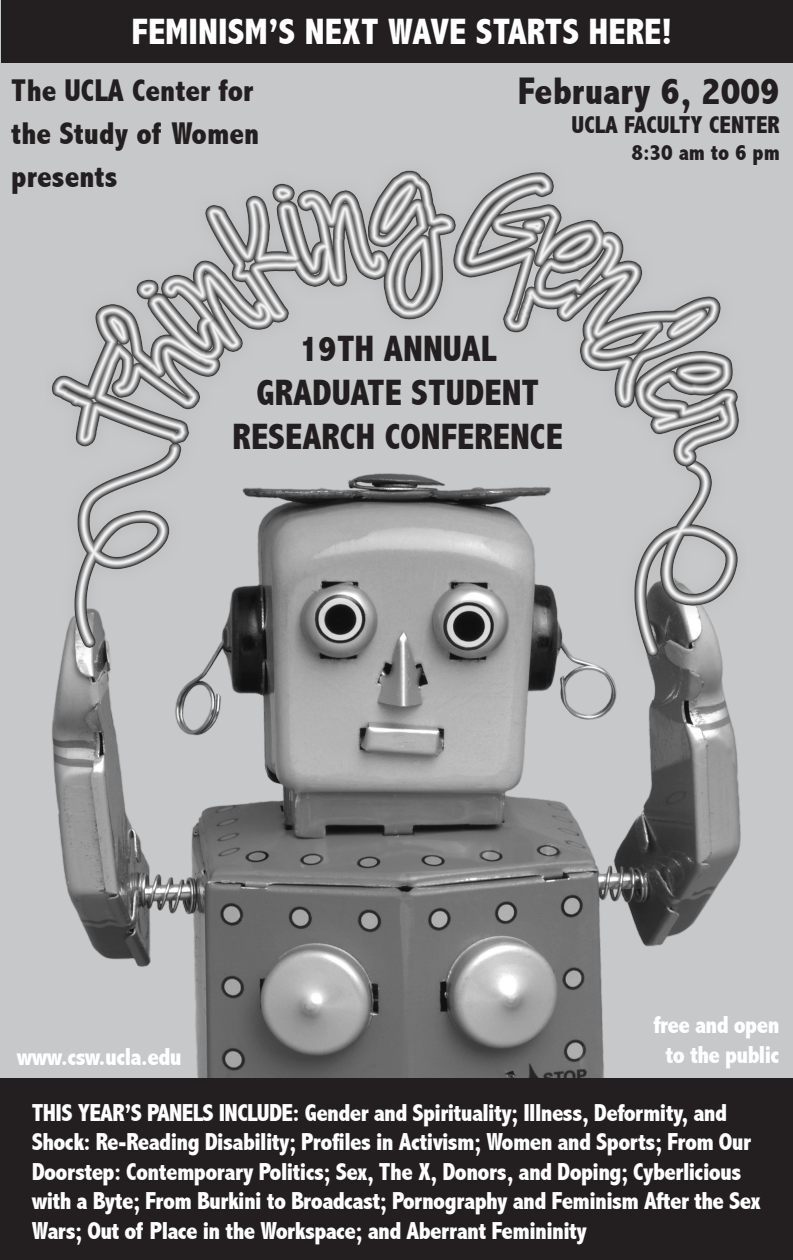
<style>
.page{position:relative;width:793px;height:1260px;background:#c7c8ca}
.page>*{position:absolute;margin:0;border:0;box-sizing:border-box;transform-origin:0 0}
.t1{font:800 condensed 38.5px "Abadi";color:#231f20}
.t2{font:800 condensed 36.75px/44.1px "Abadi";color:#231f20;text-align:center}
.t3{font:800 condensed 36.75px "Abadi";color:#fff}
.t4{font:800 condensed 31.5px/43.1px "Abadi";color:#231f20}
.t5{font:800 condensed 24.68px/29.6px "Abadi";letter-spacing:-.025em;color:#fff}
.t6{font:800 condensed 24.5px "Abadi";color:#231f20}
.t7{font:800 condensed 22.75px "Abadi";color:#231f20}
</style>
<div class="page">
<img style="left:43px;top:686px;width:706px;height:393px">
<img style="left:51px;top:170px;width:688px;height:516px">
<div style="left:0;top:1079px;width:793px;height:181px;background:#231f20"></div>
<div style="left:1px;top:0;width:792px;height:62px;background:#231f20"></div>
<h2 class="t3" style="left:132px;top:10px;width:542px">FEMINISM’S NEXT WAVE STARTS HERE!</h2>
<p class="t4" style="left:11px;top:68px;width:249px">The UCLA Center for the Study of Women presents</p>
<h1 class="t1" style="left:518px;top:69px;width:263px">February 6, 2009</h1>
<p class="t6" style="left:571px;top:111px;width:210px">UCLA FACULTY CENTER</p>
<p class="t7" style="left:631px;top:140px;width:150px">8:30 am to 6 pm</p>
<h2 class="t2" style="left:233px;top:326px;width:332px">19TH ANNUAL<br>GRADUATE STUDENT<br>RESEARCH CONFERENCE</h2>
<p class="t5" style="left:653px;top:1010px;width:127px">free and open</p>
<p class="t5" style="left:17px;top:1042px;width:166px">www.csw.ucla.edu</p>
<p class="t5" style="left:665px;top:1040px;width:115px">to the public</p>
<p class="t5" style="left:32px;top:1098px;width:730px">THIS YEAR’S PANELS INCLUDE: Gender and Spirituality; Illness, Deformity, and Shock: Re-Reading Disability; Profiles in Activism; Women and Sports; From Our Doorstep: Contemporary Politics; Sex, The X, Donors, and Doping; Cyberlicious with a Byte; From Burkini to Broadcast; Pornography and Feminism After the Sex Wars; Out of Place in the Workspace; and Aberrant Femininity</p>
</div>
